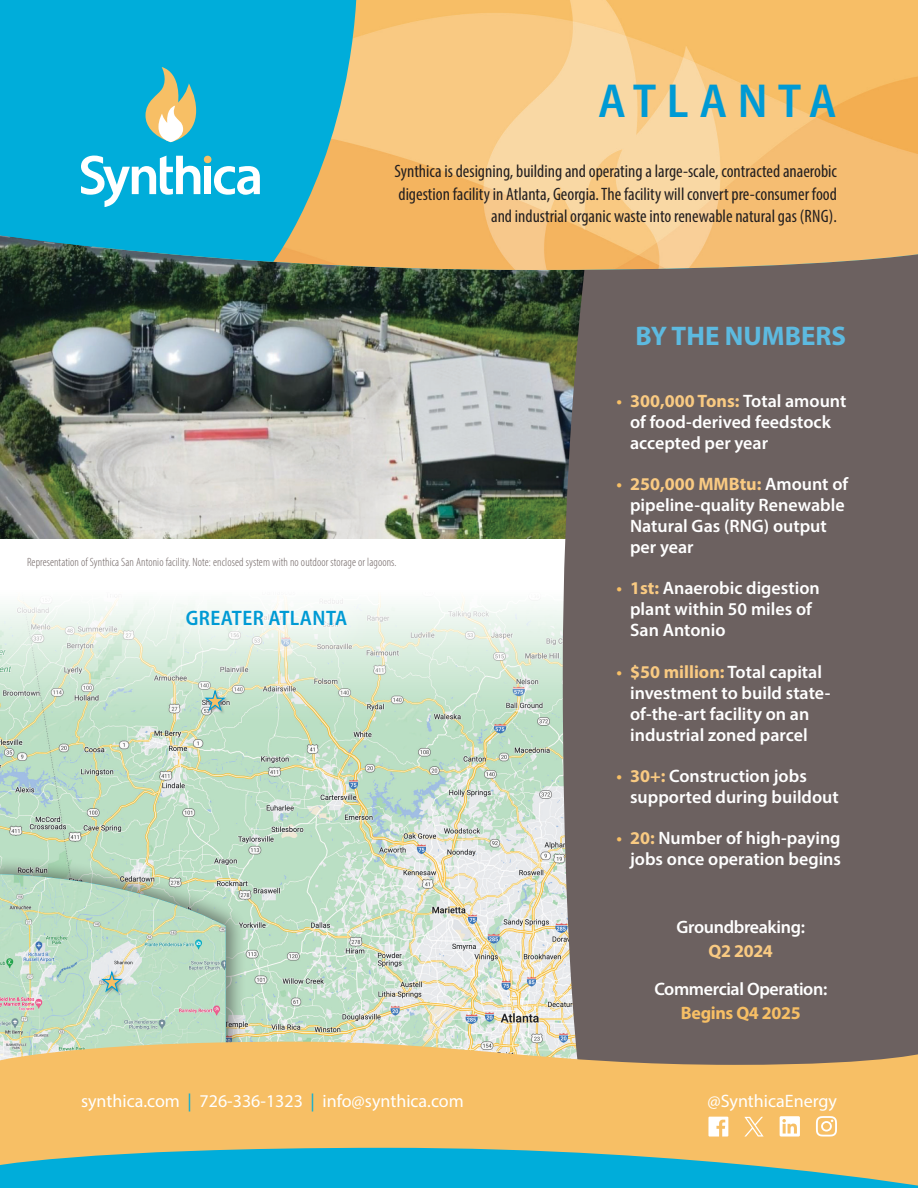
<style>
.page{position:relative;width:918px;height:1188px;background:#fff}
.page>*{position:absolute;margin:0;border:0;box-sizing:border-box;transform-origin:0 0}
.t1{font:600 semi-condensed 48px "Myriad Pro";letter-spacing:.22em;color:#009ad4}
.Subheads{font:700 27px "Myriad Pro";color:#5dbae0}
.t2{font:600 semi-condensed 21px "Myriad Pro";letter-spacing:.02em;color:#009ad4}
.Bullets{font:600 18px/21px "Myriad Pro";color:#fff}
.Bullets-2{font:condensed 18px/22.5px "Myriad Pro";color:#231f20;text-align:right}
.t3{font:18px "Myriad Pro";color:#fff}
.Bullets-3{font:600 18px/24px "Myriad Pro";letter-spacing:-.02em;color:#fff;text-align:center}
.t4{font:300 condensed 12px "Myriad Pro";letter-spacing:.01em;color:#6c6160}
.s1{color:#00adda}
.s2{color:#f7bf65}
.s3{font-weight:700;color:#f9ca82}
.s4{font-weight:700;color:#f7bf65}
</style>
<div class="page">
<img style="left:0;top:596px;width:563px;height:446px">
<div style="left:0;top:856px;width:247px;height:259px;background:#231f20;opacity:.5"></div>
<img style="left:0;top:874px;width:226px;height:168px">
<div style="left:204px;top:689px;width:26px;height:26px;background:#231f20;opacity:.35"></div>
<svg style="left:203px;top:690px;width:25px;height:23px"></svg>
<div style="left:101px;top:970px;width:25px;height:27px;background:#231f20;opacity:.35"></div>
<svg style="left:99px;top:971px;width:25px;height:23px"></svg>
<img style="left:0;top:270px;width:563px;height:268px">
<div style="left:563px;top:270px;width:355px;height:772px;background:#6c6160"></div>
<img style="left:92px;top:0;width:826px;height:270px">
<svg style="left:0;top:0;width:357px;height:262px;background:#1aaac9"></svg>
<svg style="left:0;top:1042px;width:918px;height:106px;background:#ebb968"></svg>
<svg style="left:0;top:1148px;width:918px;height:40px;background:#37b1bf"></svg>
<svg style="left:146px;top:67px;width:50px;height:75px;background:#96c0a9"></svg>
<svg style="left:81px;top:156px;width:119px;height:51px"></svg>
<div style="left:204px;top:167px;width:7px;height:27px;background:#fff"></div>
<svg style="left:214px;top:166px;width:46px;height:29px"></svg>
<div style="left:204px;top:156px;width:7px;height:7px;background:#f7bf65;border-radius:50%"></div>
<div style="left:150px;top:573px;width:233px;height:90px;background:#fff;opacity:.75"></div>
<svg style="left:744px;top:1117px;width:20px;height:20px"></svg>
<svg style="left:708px;top:1117px;width:20px;height:20px"></svg>
<svg style="left:780px;top:1116px;width:20px;height:21px"></svg>
<svg style="left:816px;top:1116px;width:21px;height:21px"></svg>
<p class="t1" style="left:598px;top:71px;width:240px">ATLANTA</p>
<p class="Bullets-2" style="left:395px;top:160px;width:444px">Synthica is designing, building and operating a large-scale, contracted anaerobic digestion facility in Atlanta, Georgia. The facility will convert pre-consumer food and industrial organic waste into renewable natural gas (RNG).</p>
<p class="t4" style="left:27px;top:555px;width:371px">Representation of Synthica San Antonio facility. Note: enclosed system with no outdoor storage or lagoons.</p>
<p class="t2" style="left:186px;top:605px;width:163px">GREATER ATLANTA</p>
<p class="t3" style="left:81px;top:1090px;width:384px">synthica.com <span class="s1">|</span> 726-336-1323 <span class="s1">|</span> info@synthica.com</p>
<p class="Subheads" style="left:636px;top:319px;width:212px">BY THE NUMBERS</p>
<p class="Bullets" style="left:630px;top:390px;width:218px;text-indent:-14px"><span class="s2">•</span> <span class="s3">300,000 Tons:</span> Total amount of food-derived feedstock accepted per year</p>
<p class="Bullets" style="left:630px;top:473px;width:220px;text-indent:-14px"><span class="s2">•</span> <span class="s3">250,000 MMBtu:</span> Amount of pipeline-quality Renewable<br>Natural Gas (RNG) output per year</p>
<p class="Bullets" style="left:630px;top:577px;width:191px;text-indent:-14px"><span class="s2">•</span> <span class="s3">1st:</span> Anaerobic digestion plant within 50 miles of<br>San Antonio</p>
<p class="Bullets" style="left:630px;top:661px;width:202px;text-indent:-14px"><span class="s2">•</span> <span class="s3">$50 million:</span> Total capital investment to build state&shy;of-the-art facility on an industrial zoned parcel</p>
<p class="Bullets" style="left:630px;top:765px;width:210px;text-indent:-14px"><span class="s2">•</span> <span class="s3">30+:</span> Construction jobs supported during buildout</p>
<p class="Bullets" style="left:617px;top:827px;width:226px;text-align:right"><span class="s2">•</span> <span class="s3">20:</span> Number of high-paying jobs once operation begins</p>
<p class="Bullets-3" style="left:677px;top:915px;width:130px">Groundbreaking:<br><span class="s3">Q2 2024</span></p>
<p class="Bullets-3" style="left:654px;top:976px;width:174px">Commercial Operation:<br><span class="s4">Begins Q4 2025</span></p>
<p class="t3" style="left:708px;top:1090px;width:131px">@SynthicaEnergy</p>
</div>
